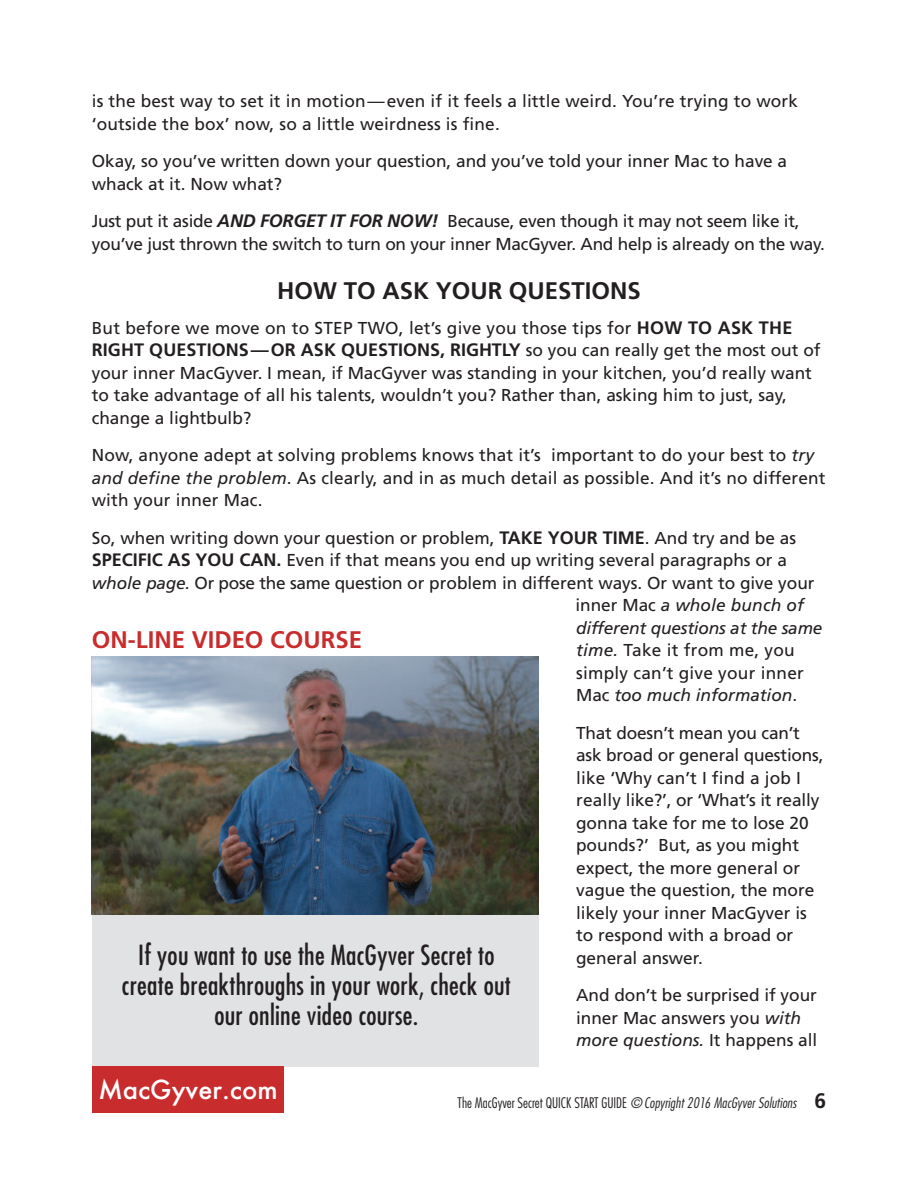
<style>
.page{position:relative;width:918px;height:1188px;background:#fff}
.page>*{position:absolute;margin:0;border:0;box-sizing:border-box;transform-origin:0 0}
.t1{font:27px/30px "Fuji Normal";letter-spacing:.01em;color:#231f20;text-align:center}
.t2{font:500 25.5px "Futura";color:#fff}
.t3{font:700 24px "Frutiger";color:#231f20}
.t4{font:700 24px "Frutiger";color:#c92c2d}
.t5{font:700 18px "Frutiger";letter-spacing:.005em;color:#231f20}
.t6{font:17.25px/22.5px "Frutiger";color:#231f20}
.t7{font:italic 17.25px "Frutiger";color:#231f20}
.t8{font:300 condensed 14.25px "Futura";color:#231f20}
.s1{font-weight:700;font-style:italic;font-size:18px}
.s2{font-weight:700;font-size:18px}
.s3{font-weight:400;font-size:17.25px}
.s4{font-style:italic}
.s5{font-style:normal}
.s6{font-weight:400;font-style:italic}
.s7{font-family:"Frutiger";font-weight:700;font-stretch:normal;font-size:21px}
</style>
<div class="page">
<div style="left:92px;top:659px;width:447px;height:407px;background:#e1e2e4"></div>
<div style="left:92px;top:1066px;width:192px;height:47px;background:#c92c2d"></div>
<img style="left:92px;top:657px;width:446px;height:258px">
<p class="t6" style="left:92px;top:92px;width:708px">is the best way to set it in motion—even if it feels a little weird. You’re trying to work ‘outside the box’ now, so a little weirdness is fine.</p>
<p class="t6" style="left:92px;top:152px;width:697px">Okay, so you’ve written down your question, and you’ve told your inner Mac to have a whack at it. Now what?</p>
<p class="t6" style="left:92px;top:212px;width:735px">Just put it aside <span class="s1">AND FORGET IT FOR NOW!</span> Because, even though it may not seem like it, you’ve just thrown the switch to turn on your inner MacGyver. And help is already on the way.</p>
<h3 class="t3" style="left:277px;top:281px;width:365px">HOW TO ASK YOUR QUESTIONS</h3>
<p class="t6" style="left:92px;top:318px;width:702px">But before we move on to STEP TWO, let’s give you those tips for <span class="s2">HOW TO ASK THE</span></p>
<p class="t5" style="left:92px;top:343px;width:730px">RIGHT QUESTIONS—OR ASK QUESTIONS, RIGHTLY <span class="s3">so you can really get the most out of</span></p>
<p class="t6" style="left:92px;top:363px;width:722px">your inner MacGyver. I mean, if MacGyver was standing in your kitchen, you’d really want to take advantage of all his talents, wouldn’t you? Rather than, asking him to just, say, change a lightbulb?</p>
<p class="t6" style="left:92px;top:446px;width:735px">Now, anyone adept at solving problems knows that it’s important to do your best to <span class="s4">try and define the problem</span>. As clearly, and in as much detail as possible. And it’s no different with your inner Mac.</p>
<p class="t6" style="left:92px;top:528px;width:706px">So, when writing down your question or problem, <span class="s2">TAKE YOUR TIME</span>. And try and be as</p>
<p class="t6" style="left:92px;top:551px;width:697px"><span class="s2">SPECIFIC AS YOU CAN.</span> Even if that means you end up writing several paragraphs or a</p>
<p class="t6" style="left:92px;top:573px;width:724px"><span class="s4">whole page.</span> Or pose the same question or problem in different ways. Or want to give your</p>
<p class="t7" style="left:575px;top:598px;width:230px"><span class="s5">inner Mac</span> a whole bunch of</p>
<p class="t7" style="left:576px;top:621px;width:248px">different questions at the same</p>
<p class="t6" style="left:576px;top:641px;width:220px"><span class="s4">time.</span> Take it from me, you</p>
<p class="t6" style="left:576px;top:663px;width:229px">simply can’t give your inner</p>
<p class="t7" style="left:576px;top:688px;width:223px"><span class="s5">Mac</span> too much information<span class="s5">.</span></p>
<p class="t6" style="left:576px;top:723px;width:249px">That doesn’t mean you can’t ask broad or general questions, like ‘Why can’t I find a job I really like?’, or ‘What’s it really gonna take for me to lose 20 pounds?’ But, as you might expect, the more general or vague the question, the more likely your inner MacGyver is to respond with a broad or general answer.</p>
<p class="t6" style="left:576px;top:985px;width:243px">And don’t be surprised if your inner Mac answers you <span class="s4">with more questions.</span> It happens all</p>
<h3 class="t4" style="left:92px;top:630px;width:272px">ON-LINE VIDEO COURSE</h3>
<h1 class="t1" style="left:122px;top:940px;width:390px">If you want to use the MacGyver Secret to create breakthroughs in your work, check out our online video course.</h1>
<h2 class="t2" style="left:98px;top:1072px;width:181px">MacGyver.com</h2>
<p class="t8" style="left:458px;top:1096px;width:370px">The MacGyver Secret QUICK START GUIDE <span class="s6">©</span> <span class="s4">Copyright 2016 MacGyver Solutions</span> <span class="s7">6</span></p>
</div>
